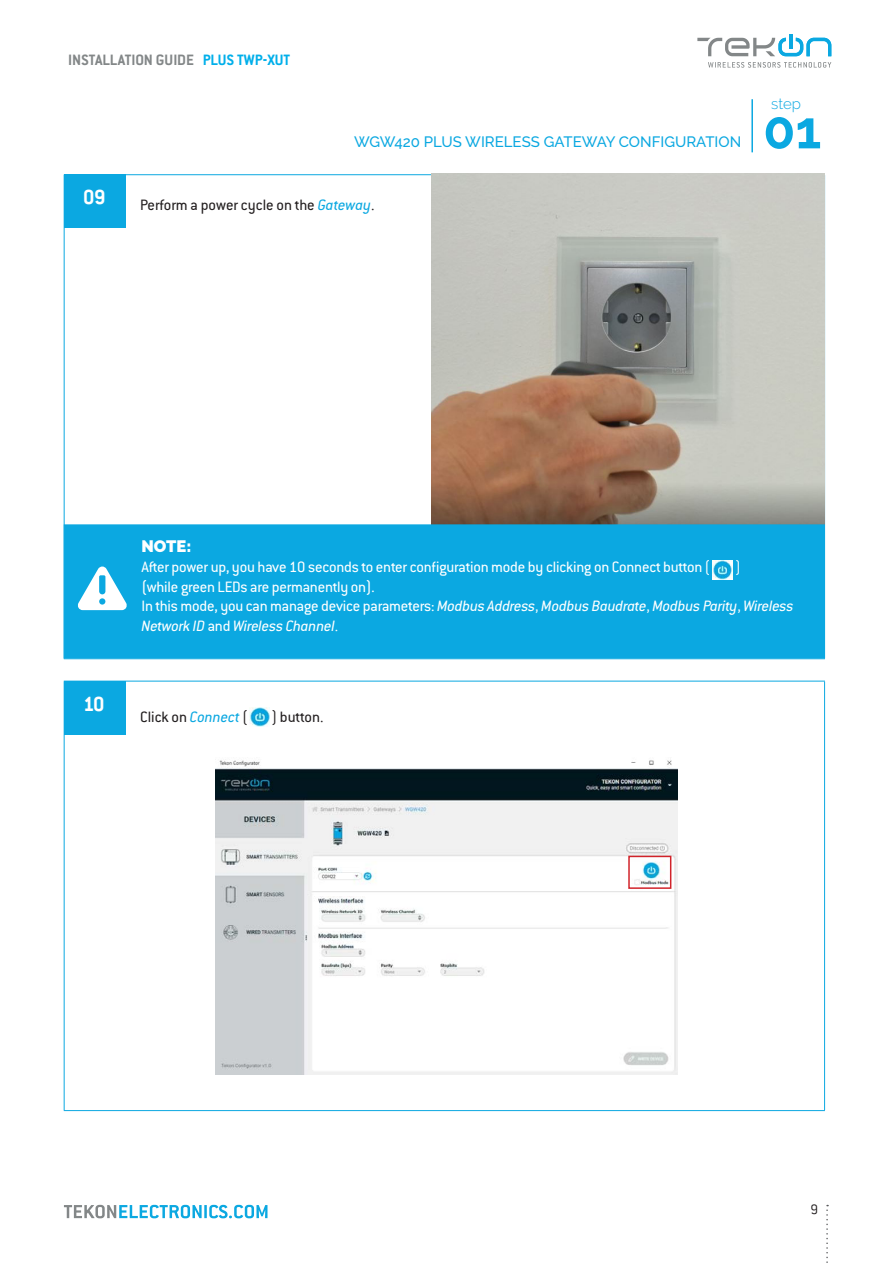
<style>
.page{position:relative;width:893px;height:1263px;background:#fff}
.page>*{position:absolute;margin:0;border:0;box-sizing:border-box;transform-origin:0 0}
.t1{font:700 52.5px "Raleway";color:#0ba8e1}
.t2{font:700 22.5px "Conduit ITC";color:#fff}
.textos{font:italic 16.5px/19.8px "Conduit ITC Pro";letter-spacing:-.01em;color:#fff}
.textos-2{font:16.5px "Conduit ITC Pro";letter-spacing:-.01em;color:#fff}
.textos-3{font:16.5px "Conduit ITC Pro";color:#231f20}
.t3{font:700 16.5px "Conduit ITC Pro";color:#838788}
.textos-4{font:900 16.5px "Raleway";color:#fff}
.textos-5{font:300 16.5px "Conduit ITC";color:#fff}
.t4{font:500 15px "Raleway";color:#0ba8e1}
.t5{font:300 15px "Raleway";color:#0ba8e1}
.t6{font:300 15px "Conduit ITC";color:#231f20}
.s1{color:#00afea}
.s2{font-style:italic;color:#0ba8e1}
.s3{font-family:"Conduit ITC";font-weight:300}
.s4{font-style:normal}
.s5{font-family:"Conduit ITC";font-weight:300;font-style:normal}
</style>
<div class="page">
<hr style="left:751px;top:99px;width:2px;height:53px;background:#0ba8e1">
<svg style="left:64px;top:1205px;width:203px;height:13px"></svg>
<svg style="left:826px;top:1205px;width:2px;height:58px"></svg>
<svg style="left:697px;top:34px;width:134px;height:22px"></svg>
<svg style="left:708px;top:62px;width:123px;height:6px"></svg>
<hr style="left:64px;top:174px;width:761px;height:1px;background:#0ba8e1">
<hr style="left:64px;top:175px;width:1px;height:483px;background:#0ba8e1">
<hr style="left:64px;top:658px;width:761px;height:1px;background:#0ba8e1">
<hr style="left:64px;top:681px;width:761px;height:1px;background:#0ba8e1">
<hr style="left:64px;top:681px;width:1px;height:429px;background:#0ba8e1">
<hr style="left:824px;top:681px;width:1px;height:429px;background:#0ba8e1">
<hr style="left:64px;top:1110px;width:761px;height:1px;background:#0ba8e1">
<img style="left:432px;top:173px;width:393px;height:351px">
<div style="left:64px;top:524px;width:761px;height:134px;background:#0ba8e1;border:1px solid #0ba8e1"></div>
<svg style="left:78px;top:566px;width:49px;height:44px"></svg>
<div style="left:64px;top:174px;width:62px;height:53px;background:#0ba8e1"></div>
<img style="left:712px;top:560px;width:20px;height:19px">
<div style="left:64px;top:681px;width:62px;height:53px;background:#0ba8e1"></div>
<img style="left:215px;top:760px;width:462px;height:314px">
<div style="left:628px;top:856px;width:43px;height:33px;border:2px solid #d1232a"></div>
<img style="left:250px;top:708px;width:20px;height:18px">
<p class="t3" style="left:68px;top:51px;width:224px">INSTALLATION GUIDE <span class="s1">PLUS TWP-XUT</span></p>
<p class="t4" style="left:354px;top:133px;width:389px">WGW420 PLUS WIRELESS GATEWAY CONFIGURATION</p>
<p class="t2" style="left:83px;top:184px;width:24px">09</p>
<p class="textos-3" style="left:140px;top:196px;width:236px">Perform a power cycle on the <span class="s2">Gateway</span><span class="s3">.</span></p>
<p class="t5" style="left:771px;top:95px;width:31px">step</p>
<h1 class="t1" style="left:763px;top:100px;width:60px">01</h1>
<p class="t2" style="left:83px;top:691px;width:23px">10</p>
<p class="textos-4" style="left:141px;top:537px;width:52px">NOTE:</p>
<p class="textos-2" style="left:141px;top:557px;width:571px">After power up, you have 10 seconds to enter configuration mode by clicking on Connect button <span class="s3">(</span></p>
<p class="textos-5" style="left:735px;top:558px;width:7px">)</p>
<p class="textos-2" style="left:141px;top:577px;width:235px">(while green LEDs are permanently on).</p>
<p class="textos" style="left:141px;top:596px;width:654px"><span class="s4">In this mode, you can manage device parameters:</span> Modbus Address<span class="s5">,</span> Modbus Baudrate<span class="s5">,</span> Modbus Parity<span class="s5">,</span> Wireless<br>Network ID <span class="s4">and</span> Wireless Channel<span class="s5">.</span></p>
<p class="textos-3" style="left:140px;top:708px;width:110px">Click on <span class="s2">Connect</span> <span class="s3">(</span></p>
<p class="textos-3" style="left:271px;top:708px;width:54px"><span class="s3">)</span> button<span class="s3">.</span></p>
<p class="t6" style="left:810px;top:1201px;width:9px">9</p>
</div>
